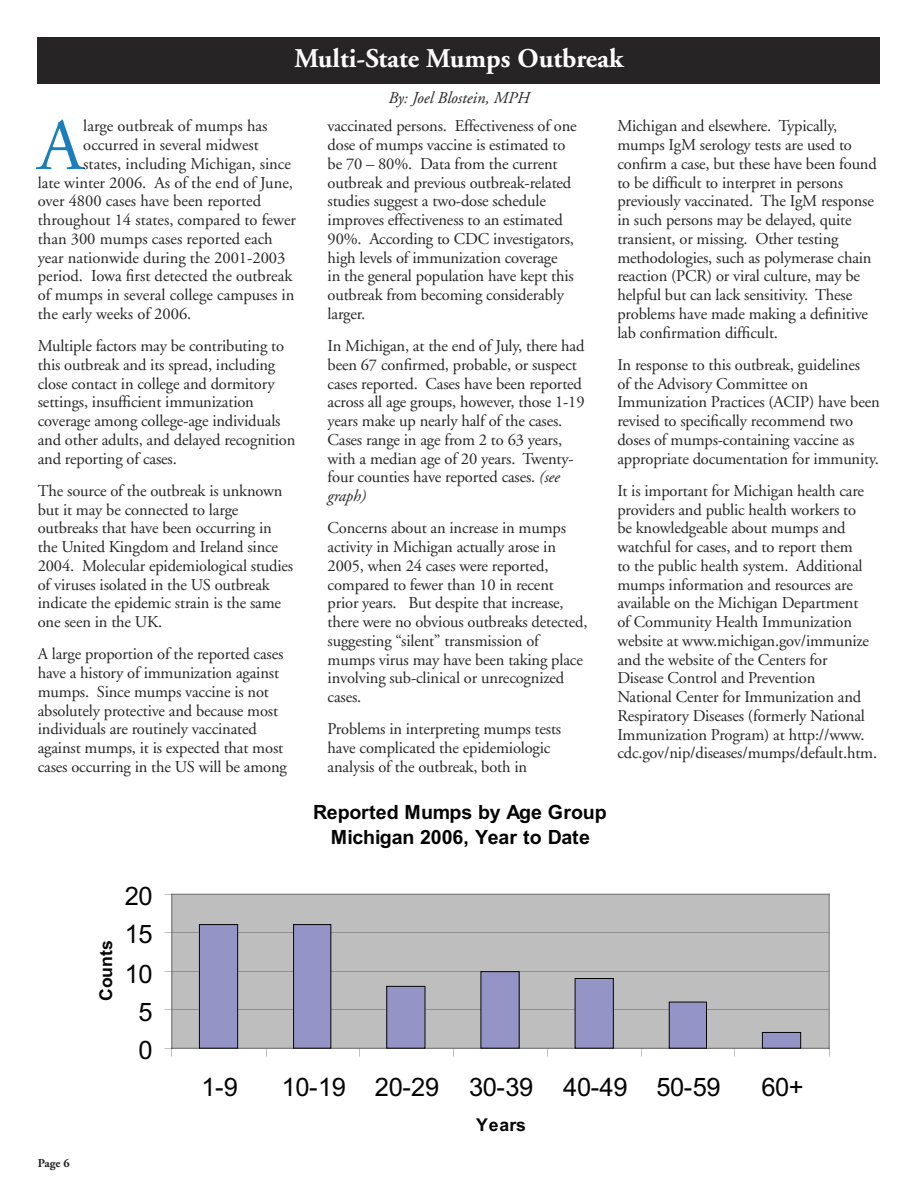
<style>
.page{position:relative;width:918px;height:1188px;background:#fff}
.page>*{position:absolute;margin:0;border:0;box-sizing:border-box;transform-origin:0 0}
.t1{font:73.05px "Adobe Garamond";color:#1a7dbc}
.t2{font:700 27px "Adobe Garamond";color:#fff}
.t3{font:25.5px "Arial";letter-spacing:-.015em;color:#040404}
.t4{font:700 19.65px/25.5px "Arial";letter-spacing:-.01em;color:#040404;text-align:center}
.t5{font:700 17.7px "Arial";color:#040404}
.t6{font:16.5px/18.8px "Adobe Garamond";letter-spacing:-.01em;color:#262425}
.t7{font:italic 16.5px "Adobe Garamond";color:#262425}
.t8{font:700 12px "Adobe Garamond";color:#262425}
.s1{font-style:italic}
</style>
<div class="page">
<div style="left:38px;top:38px;width:842px;height:46px;background:#262425"></div>
<svg style="left:164px;top:893px;width:666px;height:164px;background:#b8b7c0"></svg>
<h2 class="t2" style="left:294px;top:43px;width:331px">Multi-State Mumps Outbreak</h2>
<p class="t7" style="left:388px;top:89px;width:143px">By: Joel Blostein, MPH</p>
<h1 class="t1" style="left:38px;top:107px;width:47px">A</h1>
<p class="t6" style="left:83px;top:117px;width:186px">large outbreak of mumps has</p>
<p class="t6" style="left:83px;top:136px;width:177px">occurred in several midwest</p>
<p class="t6" style="left:83px;top:155px;width:209px">states, including Michigan, since</p>
<p class="t6" style="left:38px;top:174px;width:257px">late winter 2006. As of the end of June,</p>
<p class="t6" style="left:38px;top:192px;width:225px">over 4800 cases have been reported</p>
<p class="t6" style="left:38px;top:211px;width:260px">throughout 14 states, compared to fewer</p>
<p class="t6" style="left:38px;top:230px;width:236px">than 300 mumps cases reported each</p>
<p class="t6" style="left:38px;top:249px;width:249px">year nationwide during the 2001-2003</p>
<p class="t6" style="left:38px;top:267px;width:256px">period. Iowa first detected the outbreak</p>
<p class="t6" style="left:38px;top:286px;width:258px">of mumps in several college campuses in</p>
<p class="t6" style="left:38px;top:305px;width:155px">the early weeks of 2006.</p>
<p class="t6" style="left:38px;top:337px;width:259px">Multiple factors may be contributing to this outbreak and its spread, including close contact in college and dormitory settings, insufficient immunization coverage among college-age individuals and other adults, and delayed recognition and reporting of cases.</p>
<p class="t6" style="left:38px;top:482px;width:257px">The source of the outbreak is unknown but it may be connected to large outbreaks that have been occurring in the United Kingdom and Ireland since 2004. Molecular epidemiological studies of viruses isolated in the US outbreak indicate the epidemic strain is the same one seen in the UK.</p>
<p class="t6" style="left:38px;top:645px;width:251px">A large proportion of the reported cases have a history of immunization against mumps. Since mumps vaccine is not absolutely protective and because most individuals are routinely vaccinated against mumps, it is expected that most cases occurring in the US will be among</p>
<p class="t5" style="left:94px;top:1001px;width:62px;rotate:-90deg">Counts</p>
<h3 class="t3" style="left:125px;top:879px;width:29px">20</h3>
<h3 class="t3" style="left:125px;top:918px;width:29px">15</h3>
<h3 class="t3" style="left:125px;top:957px;width:29px">10</h3>
<h3 class="t3" style="left:139px;top:995px;width:16px">5</h3>
<h3 class="t3" style="left:139px;top:1033px;width:16px">0</h3>
<p class="t6" style="left:328px;top:117px;width:251px">vaccinated persons. Effectiveness of one dose of mumps vaccine is estimated to be 70 – 80%. Data from the current outbreak and previous outbreak-related studies suggest a two-dose schedule improves effectiveness to an estimated 90%. According to CDC investigators, high levels of immunization coverage<br>in the general population have kept this outbreak from becoming considerably larger.</p>
<p class="t6" style="left:328px;top:337px;width:259px">In Michigan, at the end of July, there had been 67 confirmed, probable, or suspect cases reported. Cases have been reported across all age groups, however, those 1-19 years make up nearly half of the cases.<br>Cases range in age from 2 to 63 years, with a median age of 20 years. Twenty&shy;four counties have reported cases. <span class="s1">(see graph)</span></p>
<p class="t6" style="left:328px;top:519px;width:261px">Concerns about an increase in mumps activity in Michigan actually arose in 2005, when 24 cases were reported, compared to fewer than 10 in recent prior years. But despite that increase, there were no obvious outbreaks detected, suggesting “silent” transmission of mumps virus may have been taking place involving sub-clinical or unrecognized cases.</p>
<p class="t6" style="left:328px;top:720px;width:235px">Problems in interpreting mumps tests have complicated the epidemiologic analysis of the outbreak, both in</p>
<p class="t6" style="left:617px;top:117px;width:261px">Michigan and elsewhere. Typically, mumps IgM serology tests are used to confirm a case, but these have been found to be difficult to interpret in persons previously vaccinated. The IgM response in such persons may be delayed, quite transient, or missing. Other testing methodologies, such as polymerase chain reaction (PCR) or viral culture, may be helpful but can lack sensitivity. These problems have made making a definitive lab confirmation difficult.</p>
<p class="t6" style="left:617px;top:356px;width:264px">In response to this outbreak, guidelines<br>of the Advisory Committee on Immunization Practices (ACIP) have been revised to specifically recommend two doses of mumps-containing vaccine as appropriate documentation for immunity.</p>
<p class="t6" style="left:617px;top:482px;width:261px">It is important for Michigan health care providers and public health workers to<br>be knowledgeable about mumps and watchful for cases, and to report them<br>to the public health system. Additional mumps information and resources are available on the Michigan Department<br>of Community Health Immunization website at www.michigan.gov/immunize and the website of the Centers for Disease Control and Prevention<br>National Center for Immunization and Respiratory Diseases (formerly National Immunization Program) at http://www. cdc.gov/nip/diseases/mumps/default.htm.</p>
<p class="t4" style="left:313px;top:800px;width:295px">Reported Mumps by Age Group<br>Michigan 2006, Year to Date</p>
<p class="t8" style="left:38px;top:1157px;width:34px">Page 6</p>
<h3 class="t3" style="left:201px;top:1071px;width:38px">1-9</h3>
<h3 class="t3" style="left:282px;top:1071px;width:440px">10-19 20-29 30-39 40-49 50-59</h3>
<h3 class="t3" style="left:761px;top:1071px;width:44px">60+</h3>
<p class="t5" style="left:476px;top:1113px;width:52px">Years</p>
</div>
